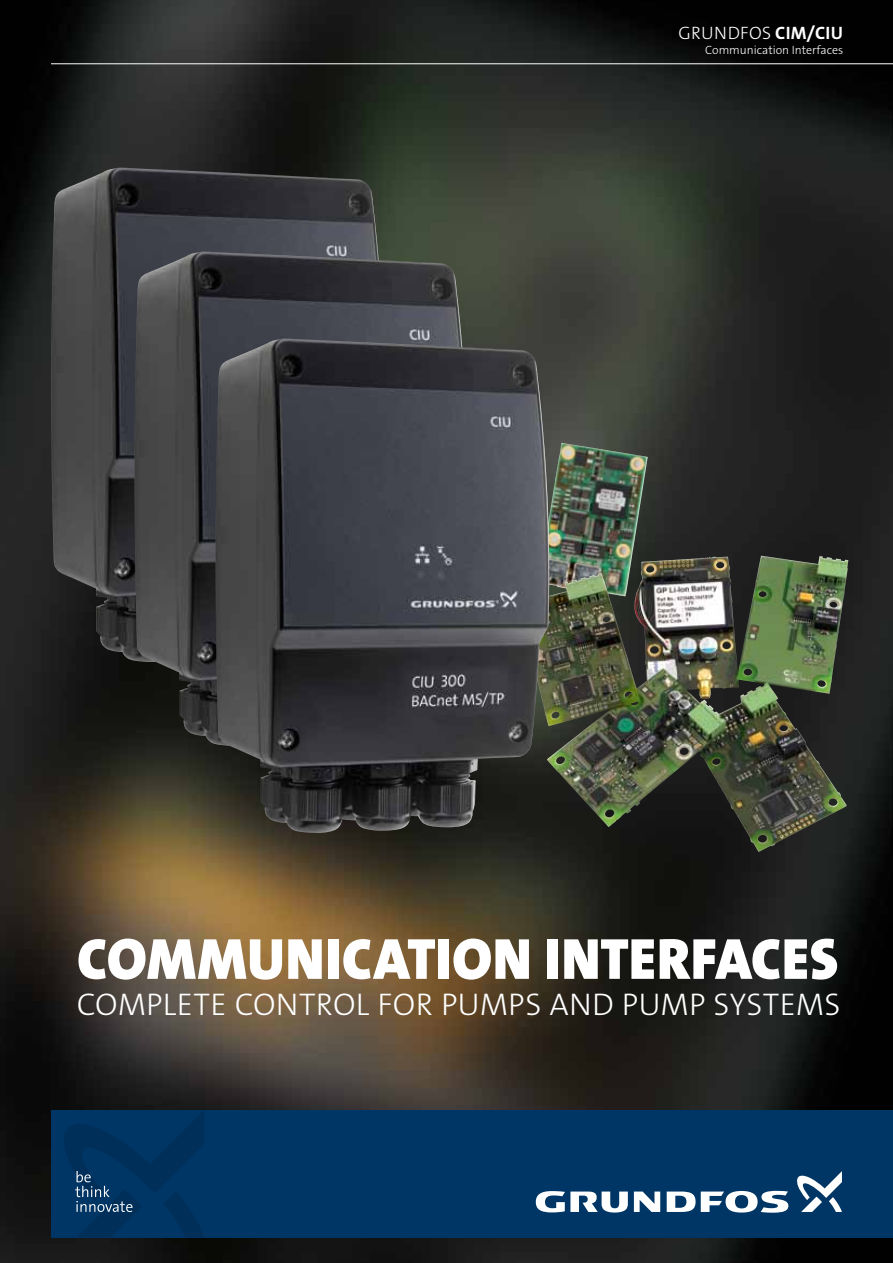
<style>
.page{position:relative;width:893px;height:1263px;background:#fff}
.page>*{position:absolute;margin:0;border:0;box-sizing:border-box;transform-origin:0 0}
.t1{font:58.5px "Grundfos The Sans OT 9 BL";letter-spacing:.005em;color:#fff}
.t2{font:31.5px "Grundfos The Sans OT 3 L";letter-spacing:.005em;color:#fff}
.t3{font:18px "Grundfos The Sans V2 OT 3 L";letter-spacing:.015em;color:#fff}
.t4{font:12px "Grundfos The Sans V2 OT 3 L";color:#fff}
.s1{font-family:"Grundfos The Sans V2 OT 7 B"}
</style>
<div class="page">
<img style="left:0;top:0;width:893px;height:1263px">
<div style="left:51px;top:1110px;width:842px;height:127px;background:#003665"></div>
<svg style="left:64px;top:1111px;width:140px;height:126px"></svg>
<svg style="left:634px;top:1191px;width:26px;height:21px"></svg>
<svg style="left:536px;top:1191px;width:92px;height:21px"></svg>
<svg style="left:667px;top:1191px;width:121px;height:22px"></svg>
<svg style="left:797px;top:1171px;width:45px;height:41px"></svg>
<hr style="left:51px;top:63px;width:842px;height:1px;background:#fff">
<img style="left:51px;top:168px;width:334px;height:494px">
<img style="left:134px;top:252px;width:334px;height:494px">
<img style="left:551px;top:443px;width:11px;height:61px">
<img style="left:549px;top:556px;width:212px;height:132px">
<img style="left:215px;top:339px;width:334px;height:494px">
<p class="t3" style="left:678px;top:21px;width:166px">grundfos <span class="s1">CIM/CIU</span></p>
<p class="t4" style="left:705px;top:42px;width:139px">Communication Interfaces</p>
<h1 class="t1" style="left:77px;top:921px;width:763px">COMMUNICATION INTERFACES</h1>
<p class="t2" style="left:77px;top:984px;width:765px">COMPLETE CONTROL FOR PUMPS AND PUMP SYSTEMS</p>
</div>
